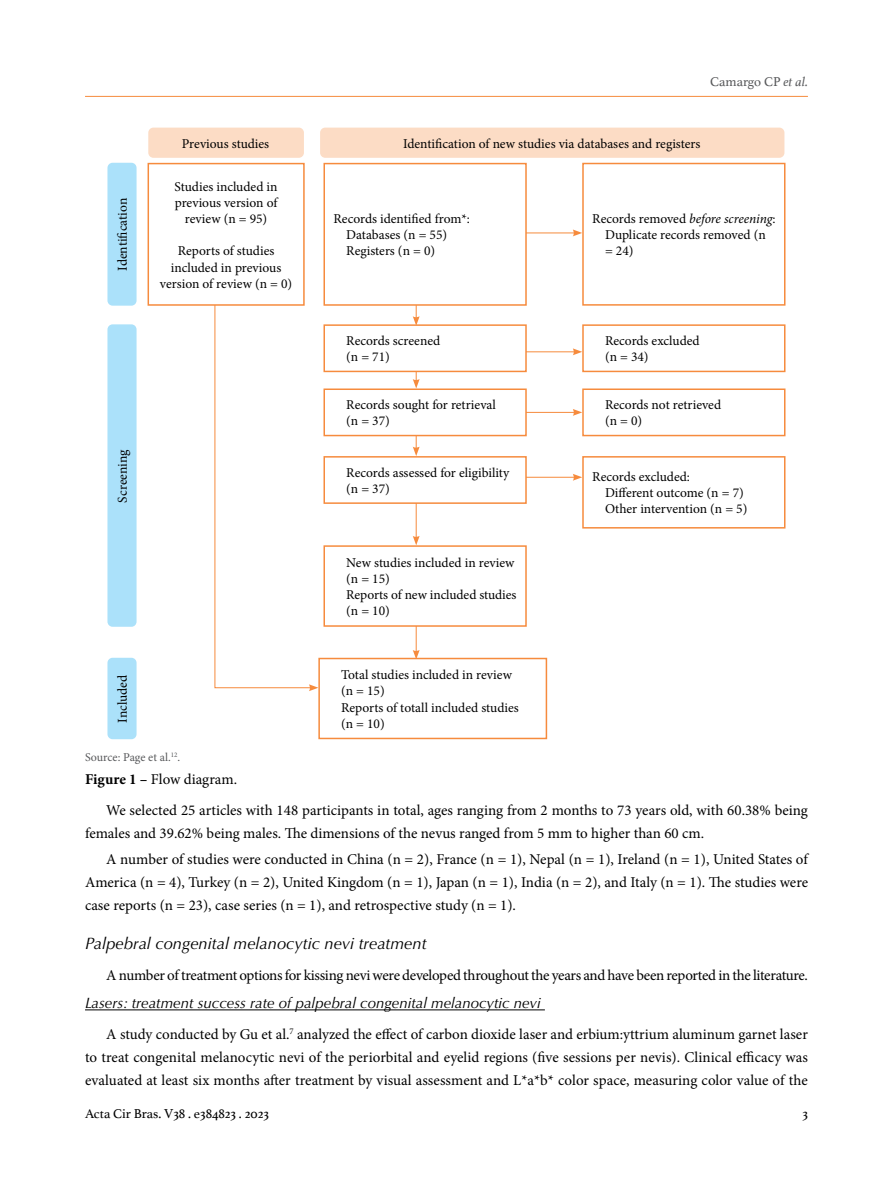
<style>
.page{position:relative;width:893px;height:1191px;background:#fff}
.page>*{position:absolute;margin:0;border:0;box-sizing:border-box;transform-origin:0 0}
.t1{font:italic 16.5px "Optima LT Std";color:#000}
.t2{font:15px/22.5px "Minion Pro";letter-spacing:-.005em;color:#000}
.t3{font:15px "Minion Pro";letter-spacing:-.025em;color:#000}
.t4{font:italic 15px "Optima LT Std";color:#000}
.t5{font:13.5px/16.2px "Minion Pro";color:#000}
.t6{font:13.5px "Athelas";color:#000}
.t7{font:13.5px "Athelas";color:#58595b}
.t8{font:12px "Minion Pro";letter-spacing:-.005em;color:#58595b}
.s1{font-style:italic}
.s2{font-weight:700}
</style>
<div class="page">
<hr style="left:85px;top:96px;width:723px;height:1px;background:#f68b3d">
<hr style="left:85px;top:1009px;width:460px;height:1px;background:#000">
<svg style="left:214px;top:306px;width:104px;height:385px"></svg>
<hr style="left:416px;top:282px;width:1px;height:36px;background:#f68b3d">
<svg style="left:413px;top:316px;width:7px;height:8px"></svg>
<hr style="left:517px;top:232px;width:58px;height:1px;background:#f68b3d">
<svg style="left:573px;top:229px;width:9px;height:7px"></svg>
<hr style="left:517px;top:351px;width:58px;height:1px;background:#f68b3d">
<svg style="left:573px;top:348px;width:9px;height:7px"></svg>
<hr style="left:517px;top:412px;width:58px;height:1px;background:#f68b3d">
<svg style="left:573px;top:409px;width:9px;height:7px"></svg>
<hr style="left:517px;top:477px;width:58px;height:1px;background:#f68b3d">
<svg style="left:573px;top:474px;width:9px;height:7px"></svg>
<hr style="left:416px;top:345px;width:1px;height:36px;background:#f68b3d">
<svg style="left:413px;top:379px;width:7px;height:9px"></svg>
<hr style="left:416px;top:412px;width:1px;height:37px;background:#f68b3d">
<svg style="left:413px;top:446px;width:7px;height:10px"></svg>
<hr style="left:416px;top:616px;width:1px;height:36px;background:#f68b3d">
<svg style="left:413px;top:650px;width:7px;height:8px"></svg>
<hr style="left:416px;top:492px;width:1px;height:46px;background:#f68b3d">
<svg style="left:413px;top:536px;width:7px;height:9px"></svg>
<div style="left:148px;top:128px;width:156px;height:30px;background:#fcdcc5;border-radius:5px"></div>
<div style="left:107px;top:163px;width:30px;height:143px;background:#abe1fa;border-radius:5px"></div>
<div style="left:107px;top:324px;width:30px;height:303px;background:#abe1fa;border-radius:5px"></div>
<div style="left:107px;top:658px;width:30px;height:81px;background:#abe1fa;border-radius:5px"></div>
<div style="left:320px;top:128px;width:464px;height:30px;background:#fcdcc5;border-radius:5px"></div>
<div style="left:148px;top:163px;width:157px;height:143px;border:2px solid #f68b3d"></div>
<div style="left:324px;top:164px;width:202px;height:141px;background:#fff"></div>
<div style="left:323px;top:163px;width:204px;height:143px;border:2px solid #f68b3d"></div>
<div style="left:324px;top:325px;width:202px;height:46px;background:#fff"></div>
<div style="left:323px;top:324px;width:204px;height:48px;border:2px solid #f68b3d"></div>
<div style="left:324px;top:457px;width:202px;height:46px;background:#fff"></div>
<div style="left:323px;top:456px;width:204px;height:48px;border:2px solid #f68b3d"></div>
<div style="left:324px;top:546px;width:202px;height:80px;background:#fff"></div>
<div style="left:323px;top:545px;width:204px;height:82px;border:2px solid #f68b3d"></div>
<div style="left:318px;top:658px;width:229px;height:81px;border:2px solid #f68b3d"></div>
<div style="left:324px;top:389px;width:202px;height:46px;background:#fff"></div>
<div style="left:323px;top:388px;width:204px;height:48px;border:2px solid #f68b3d"></div>
<div style="left:582px;top:324px;width:203px;height:48px;border:2px solid #f68b3d"></div>
<div style="left:582px;top:388px;width:203px;height:48px;border:2px solid #f68b3d"></div>
<div style="left:582px;top:163px;width:203px;height:143px;border:2px solid #f68b3d"></div>
<div style="left:582px;top:456px;width:203px;height:72px;border:2px solid #f68b3d"></div>
<p class="t5" style="left:115px;top:271px;width:74px;rotate:-90deg">Identification</p>
<p class="t5" style="left:182px;top:135px;width:89px">Previous studies</p>
<p class="t5" style="left:175px;top:178px;width:104px;text-align:center">Studies included in previous version of review (n = 95)</p>
<p class="t5" style="left:160px;top:243px;width:134px;text-align:center">Reports of studies included in previous version of review (n = 0)</p>
<p class="t5" style="left:115px;top:502px;width:55px;rotate:-90deg">Screening</p>
<p class="t5" style="left:115px;top:722px;width:49px;rotate:-90deg">Included</p>
<p class="t7" style="left:710px;top:71px;width:99px">Camargo CP <span class="s1">et al.</span></p>
<p class="t5" style="left:403px;top:135px;width:299px">Identification of new studies via databases and registers</p>
<p class="t5" style="left:346px;top:211px;width:125px;text-indent:-13px">Records identified from*:<br>Databases (n = 55)<br>Registers (n = 0)</p>
<p class="t5" style="left:346px;top:333px;width:96px">Records screened (n = 71)</p>
<p class="t5" style="left:346px;top:397px;width:151px">Records sought for retrieval (n = 37)</p>
<p class="t5" style="left:346px;top:464px;width:165px">Records assessed for eligibility (n = 37)</p>
<p class="t5" style="left:346px;top:554px;width:172px">New studies included in review (n = 15)<br>Reports of new included studies (n = 10)</p>
<p class="t5" style="left:341px;top:666px;width:179px">Total studies included in review (n = 15)<br>Reports of totall included studies (n = 10)</p>
<p class="t5" style="left:605px;top:210px;width:172px;text-indent:-13px">Records removed <span class="s1">before screening</span>:<br>Duplicate records removed (n = 24)</p>
<p class="t5" style="left:605px;top:333px;width:96px">Records excluded (n = 34)</p>
<p class="t5" style="left:605px;top:397px;width:118px">Records not retrieved (n = 0)</p>
<p class="t5" style="left:605px;top:469px;width:144px;text-indent:-13px">Records excluded:<br>Different outcome (n = 7)<br>Other intervention (n = 5)</p>
<p class="t8" style="left:85px;top:749px;width:97px">Source: Page et al.<sup>12</sup>.</p>
<p class="t2" style="left:106px;top:763px;width:703px;line-height:31px;text-indent:-21px"><span class="s2">Figure 1 –</span> Flow diagram.<br>We selected 25 articles with 148 participants in total, ages ranging from 2 months to 73 years old, with 60.38% being</p>
<p class="t2" style="left:106px;top:819px;width:703px;line-height:26.8px;text-indent:-21px">females and 39.62% being males. The dimensions of the nevus ranged from 5 mm to higher than 60 cm.<br>A number of studies were conducted in China (n = 2), France (n = 1), Nepal (n = 1), Ireland (n = 1), United States of</p>
<p class="t2" style="left:85px;top:871px;width:724px">America (n = 4), Turkey (n = 2), United Kingdom (n = 1), Japan (n = 1), India (n = 2), and Italy (n = 1). The studies were case reports (n = 23), case series (n = 1), and retrospective study (n = 1).</p>
<p class="t1" style="left:85px;top:934px;width:343px">Palpebral congenital melanocytic nevi treatment</p>
<p class="t3" style="left:106px;top:965px;width:703px">A number of treatment options for kissing nevi were developed throughout the years and have been reported in the literature.</p>
<p class="t4" style="left:85px;top:994px;width:457px">Lasers: treatment success rate of palpebral congenital melanocytic nevi</p>
<p class="t2" style="left:85px;top:1023px;width:724px;text-align:justify;text-indent:21px">A study conducted by Gu et al.<sup>7</sup> analyzed the effect of carbon dioxide laser and erbium:yttrium aluminum garnet laser to treat congenital melanocytic nevi of the periorbital and eyelid regions (five sessions per nevis). Clinical efficacy was evaluated at least six months after treatment by visual assessment and L*a*b* color space, measuring color value of the</p>
<p class="t6" style="left:85px;top:1102px;width:186px">Acta Cir Bras. V38 . e384823 . 2023</p>
<p class="t6" style="left:802px;top:1102px;width:7px">3</p>
</div>
